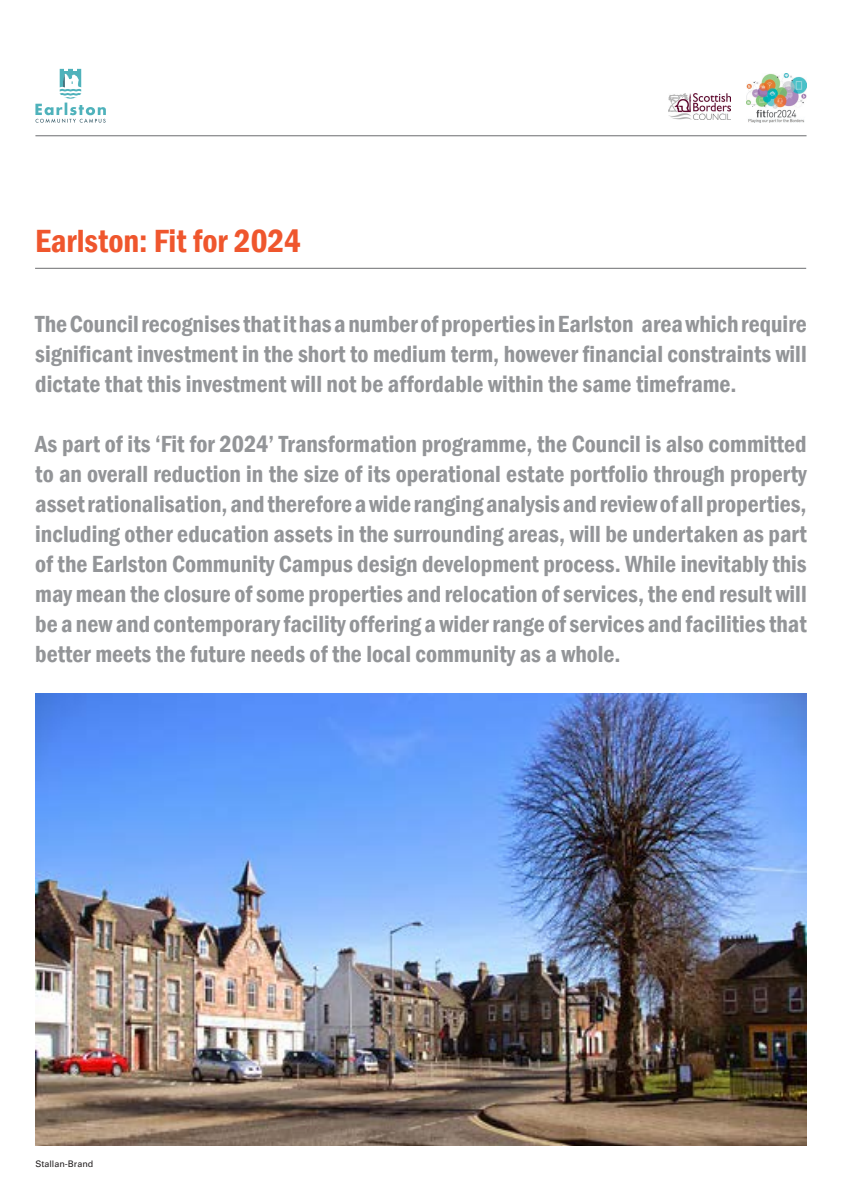
<style>
.page{position:relative;width:842px;height:1192px;background:#fff}
.page>*{position:absolute;margin:0;border:0;box-sizing:border-box;transform-origin:0 0}
.t1{font:600 condensed 33px "Franklin Gothic";color:#ef562d}
.t2{font:600 condensed 24px/30px "Franklin Gothic";color:#939598;text-align:justify}
.t3{font:9px "Univers LT Std";color:#231f20}
</style>
<div class="page">
<hr style="left:35px;top:136px;width:771px;height:1px;background:#6c6d70">
<hr style="left:35px;top:268px;width:771px;height:1px;background:#6c6d70">
<img style="left:669px;top:94px;width:61px;height:25px">
<img style="left:747px;top:74px;width:59px;height:48px">
<svg style="left:35px;top:68px;width:71px;height:55px"></svg>
<img style="left:35px;top:693px;width:771px;height:453px">
<p class="t1" style="left:35px;top:219px;width:267px">Earlston: Fit for 2024</p>
<p class="t2" style="left:35px;top:309px;width:773px">The Council recognises that it has a number of properties in Earlston area which require significant investment in the short to medium term, however financial constraints will dictate that this investment will not be affordable within the same timeframe.</p>
<p class="t2" style="left:35px;top:429px;width:773px">As part of its ‘Fit for 2024’ Transformation programme, the Council is also committed to an overall reduction in the size of its operational estate portfolio through property asset rationalisation, and therefore a wide ranging analysis and review of all properties, including other education assets in the surrounding areas, will be undertaken as part of the Earlston Community Campus design development process. While inevitably this may mean the closure of some properties and relocation of services, the end result will be a new and contemporary facility offering a wider range of services and facilities that better meets the future needs of the local community as a whole.</p>
<p class="t3" style="left:35px;top:1159px;width:60px">Stallan-Brand</p>
</div>
